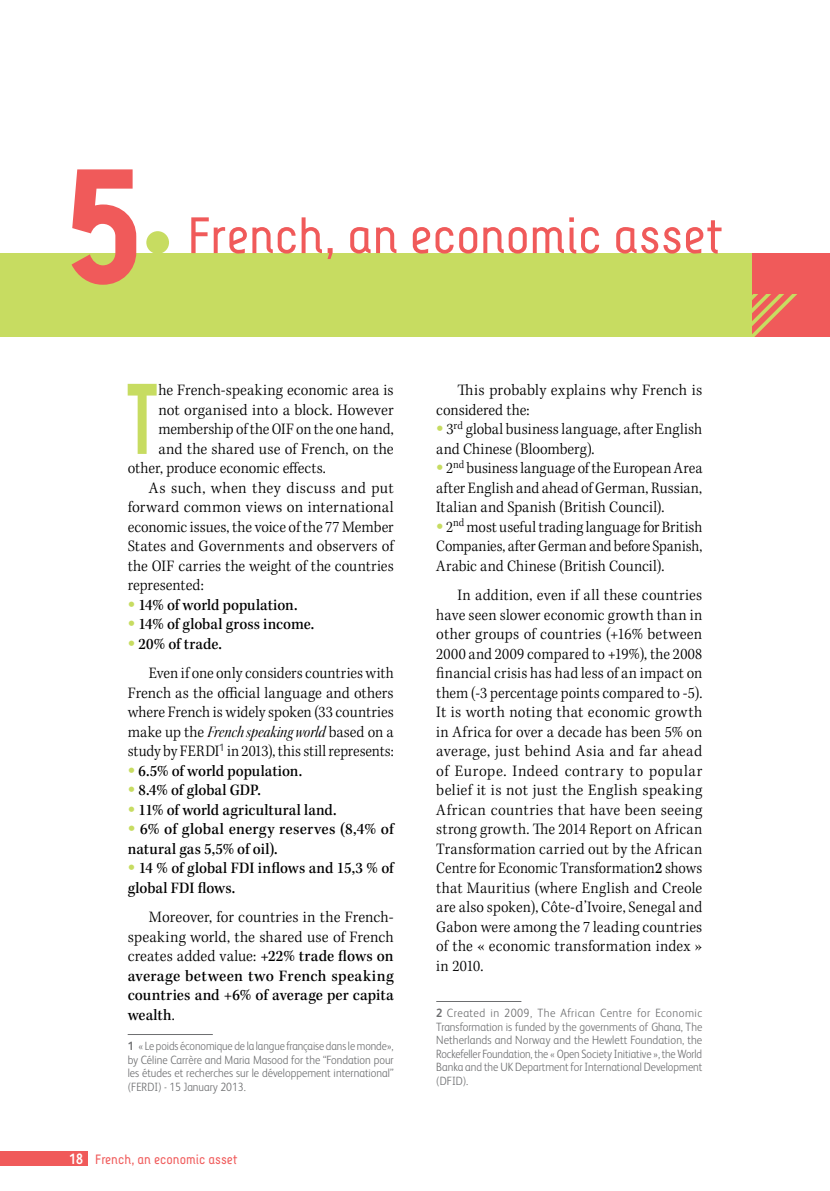
<style>
.page{position:relative;width:830px;height:1191px;background:#fff}
.page>*{position:absolute;margin:0;border:0;box-sizing:border-box;transform-origin:0 0}
.t1{font:700 167.1px "Decima+";color:#f05a5a}
.t2{font:700 100.05px "Decima+";color:#c7dc61;scale:.7 1}
.t3{font:51px "Decima+";letter-spacing:-.005em;color:#f05a5a}
.t4{font:16.5px/19.5px "Kepler Std Light Scn";letter-spacing:.005em;color:#000;text-align:justify}
.t5{font:16.5px/19.5px "Kepler Std Medium Scn";letter-spacing:.005em;color:#000}
.t6{font:16.5px "Kepler Std Scn It Disp";letter-spacing:.005em;color:#000}
.t7{font:16.5px "Kepler Std Light Scn";letter-spacing:.025em;color:#000}
.t8{font:13.5px "Decima+";color:#f05a5a}
.t9{font:300 12px/13.5px "FS Albert";color:#6d6e70;text-align:justify;scale:.93 1}
.t10{font:300 12px/13.5px "FS Albert";color:#6d6e70;text-align:justify;scale:.88 1}
.s1{font-family:"Decima+";font-weight:700;color:#c7dc61}
.s2{font-family:"Kepler Std Light Scn"}
.s3{font-family:"Kepler Std Medium Scn"}
.s4{font-weight:700}
.s5{font-family:"FS Albert";font-weight:700;font-size:15px;color:#fff}
</style>
<div class="page">
<hr style="left:128px;top:1034px;width:85px;height:1px;background:#6d6e70">
<hr style="left:436px;top:1001px;width:85px;height:1px;background:#6d6e70">
<div style="left:0;top:1151px;width:87px;height:14px;background:#f05a5a"></div>
<div style="left:0;top:253px;width:829px;height:84px;background:#c7dc61"></div>
<div style="left:752px;top:253px;width:77px;height:84px;background:#f05a5a"></div>
<svg style="left:752px;top:294px;width:45px;height:43px"></svg>
<div style="left:146px;top:231px;width:23px;height:23px;background:#c7dc61;border-radius:50%"></div>
<h1 class="t1" style="left:61px;top:96px;width:87px">5</h1>
<h3 class="t3" style="left:187px;top:207px;width:536px">French, an economic asset</h3>
<h2 class="t2" style="left:126px;top:360px;width:48px">T</h2>
<p class="t4" style="left:158px;top:381px;width:237px">he French-speaking economic area is</p>
<p class="t4" style="left:158px;top:400px;width:237px">not organised into a block. However</p>
<p class="t4" style="left:158px;top:420px;width:237px">membership of the OIF on the one hand,</p>
<p class="t4" style="left:158px;top:439px;width:237px">and the shared use of French, on the</p>
<p class="t4" style="left:128px;top:459px;width:200px">other, produce economic effects.</p>
<p class="t7" style="left:149px;top:478px;width:246px">As such, when they discuss and put</p>
<p class="t4" style="left:128px;top:498px;width:267px">forward common views on international</p>
<p class="t4" style="left:128px;top:517px;width:267px">economic issues, the voice of the 77 Member</p>
<p class="t4" style="left:128px;top:537px;width:267px">States and Governments and observers of</p>
<p class="t4" style="left:128px;top:556px;width:267px">the OIF carries the weight of the countries</p>
<p class="t4" style="left:128px;top:576px;width:77px">represented:</p>
<p class="t5" style="left:128px;top:595px;width:171px"><span class="s1">•</span> 14% of world population.</p>
<p class="t5" style="left:128px;top:615px;width:188px"><span class="s1">•</span> 14% of global gross income.</p>
<p class="t5" style="left:128px;top:634px;width:96px"><span class="s1">•</span> 20% of trade.</p>
<p class="t4" style="left:128px;top:664px;width:267px;text-indent:21px">Even if one only considers countries with French as the official language and others where French is widely spoken (33 countries</p>
<p class="t6" style="left:128px;top:722px;width:267px"><span class="s2">make up the</span> French speaking world <span class="s2">based on a</span></p>
<p class="t4" style="left:128px;top:742px;width:267px">study by FERDI<sup>1</sup> in 2013), this still represents:</p>
<p class="t5" style="left:128px;top:761px;width:176px"><span class="s1">•</span> 6.5% of world population.</p>
<p class="t5" style="left:128px;top:781px;width:134px"><span class="s1">•</span> 8.4% of global GDP.</p>
<p class="t5" style="left:128px;top:800px;width:210px"><span class="s1">•</span> 11% of world agricultural land.</p>
<p class="t5" style="left:128px;top:820px;width:267px"><span class="s1">•</span> 6% of global energy reserves (8,4% of natural gas 5,5% of oil).</p>
<p class="t5" style="left:128px;top:859px;width:267px"><span class="s1">•</span> 14 % of global FDI inflows and 15,3 % of global FDI flows.</p>
<p class="t4" style="left:128px;top:907px;width:267px;text-indent:21px">Moreover, for countries in the French&shy;speaking world, the shared use of French creates added value: <span class="s3">+22% trade flows on</span></p>
<p class="t5" style="left:128px;top:966px;width:267px;text-align:justify">average between two French speaking countries and +6% of average per capita wealth<span class="s2">.</span></p>
<p class="t10" style="left:128px;top:1039px;width:304px"><span class="s4">1</span> « Le poids économique de la langue française dans le monde», by Céline Carrère and Maria Masood for the “Fondation pour les études et recherches sur le développement international” (FERDI) - 15 January 2013.</p>
<p class="t8" style="left:69px;top:1151px;width:169px"><span class="s5">18</span> French, an economic asset</p>
<p class="t4" style="left:436px;top:381px;width:267px;text-indent:21px">This probably explains why French is considered the:</p>
<p class="t4" style="left:436px;top:420px;width:267px"><span class="s1">•</span> 3<sup>rd</sup> global business language, after English and Chinese (Bloomberg).</p>
<p class="t4" style="left:436px;top:459px;width:267px"><span class="s1">•</span> 2<sup>nd</sup> business language of the European Area after English and ahead of German, Russian, Italian and Spanish (British Council).</p>
<p class="t4" style="left:436px;top:517px;width:267px"><span class="s1">•</span> 2<sup>nd</sup> most useful trading language for British Companies, after German and before Spanish, Arabic and Chinese (British Council).</p>
<p class="t4" style="left:436px;top:586px;width:267px;text-indent:21px">In addition, even if all these countries have seen slower economic growth than in other groups of countries (+16% between 2000 and 2009 compared to +19%), the 2008 financial crisis has had less of an impact on them (-3 percentage points compared to -5).<br>It is worth noting that economic growth in Africa for over a decade has been 5% on average, just behind Asia and far ahead of Europe. Indeed contrary to popular belief it is not just the English speaking African countries that have been seeing strong growth. The 2014 Report on African Transformation carried out by the African Centre for Economic Transformation<span class="s3">2</span> shows that Mauritius (where English and Creole are also spoken), Côte-d’Ivoire, Senegal and Gabon were among the 7 leading countries of the « economic transformation index » in 2010.</p>
<p class="t9" style="left:436px;top:1006px;width:287px"><span class="s4">2</span> Created in 2009, The African Centre for Economic Transformation is funded by the governments of Ghana, The Netherlands and Norway and the Hewlett Foundation, the Rockefeller Foundation, the « Open Society Initiative », the World Banka and the UK Department for International Development (DFID).</p>
</div>
